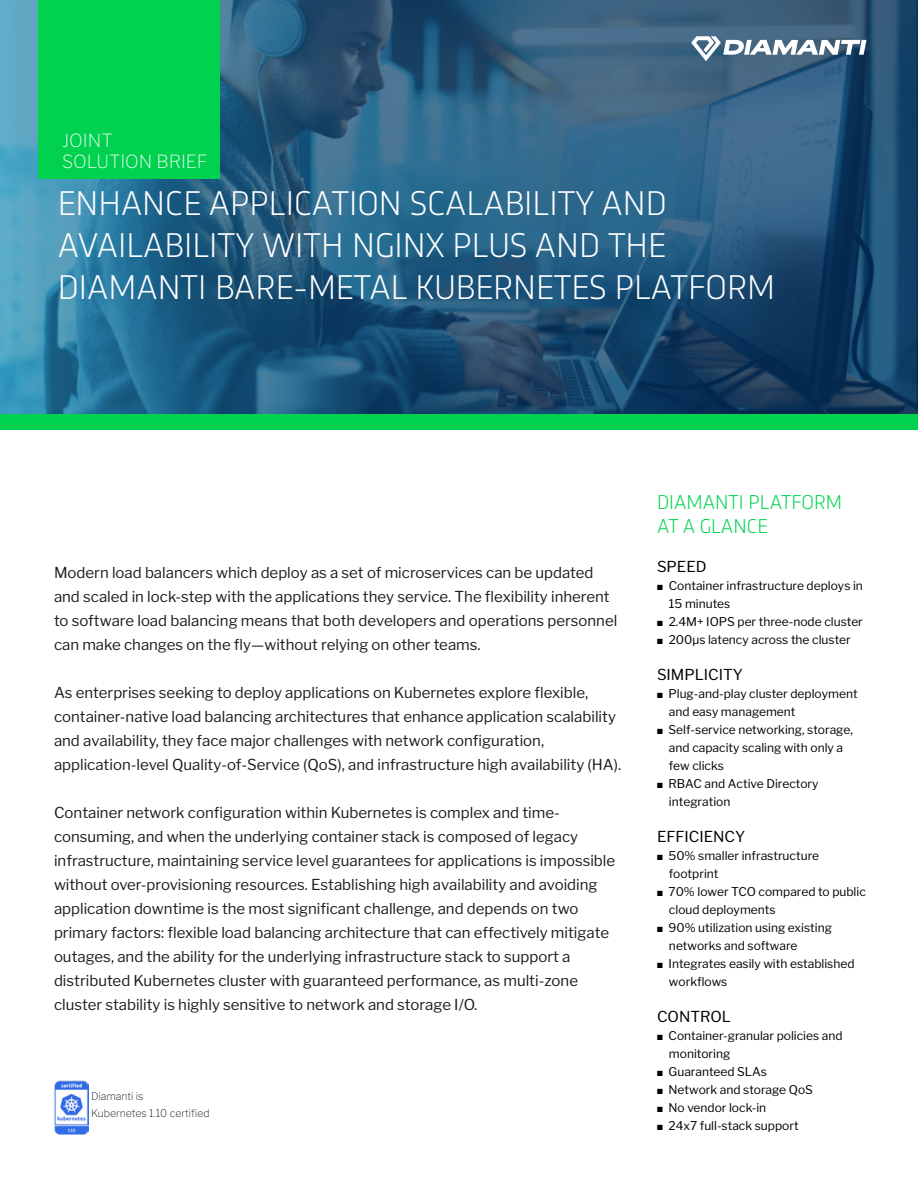
<style>
.page{position:relative;width:918px;height:1188px;background:#fff}
.page>*{position:absolute;margin:0;border:0;box-sizing:border-box;transform-origin:0 0}
.t1{font:300 36px/42px "Trasandina";color:#fff}
.t2{font:300 21px/24px "Trasandina";color:#00d250}
.t3{font:100 18px/21px "Libre Franklin";color:#fff}
.t4{font:15px/24px "Libre Franklin";color:#000101}
.t5{font:15px "Libre Franklin";color:#000}
.t6{font:12px/18px "Libre Franklin";color:#000101}
.t7{font:100 10.5px/16.5px "Libre Franklin";color:#000101}
</style>
<div class="page">
<svg style="left:0;top:0;width:918px;height:414px;background:#285d80"></svg>
<div style="left:38px;top:0;width:181px;height:178px;background:#00d250"></div>
<svg style="left:691px;top:36px;width:175px;height:25px"></svg>
<div style="left:0;top:414px;width:918px;height:15px;background:#00d250"></div>
<img style="left:55px;top:1080px;width:33px;height:54px">
<p class="t3" style="left:62px;top:130px;width:147px">JOINT<br>SOLUTION BRIEF</p>
<h1 class="t1" style="left:58px;top:180px;width:719px">ENHANCE APPLICATION SCALABILITY AND<br>AVAILABILITY WITH NGINX PLUS AND THE<br>DIAMANTI BARE-METAL KUBERNETES PLATFORM</h1>
<p class="t4" style="left:54px;top:560px;width:565px">Modern load balancers which deploy as a set of microservices can be updated and scaled in lock-step with the applications they service. The flexibility inherent to software load balancing means that both developers and operations personnel can make changes on the fly—without relying on other teams.</p>
<p class="t4" style="left:54px;top:680px;width:569px">As enterprises seeking to deploy applications on Kubernetes explore flexible, container-native load balancing architectures that enhance application scalability and availability, they face major challenges with network configuration, application-level Quality-of-Service (QoS), and infrastructure high availability (HA).</p>
<p class="t4" style="left:54px;top:800px;width:563px">Container network configuration within Kubernetes is complex and time&shy;consuming, and when the underlying container stack is composed of legacy infrastructure, maintaining service level guarantees for applications is impossible without over-provisioning resources. Establishing high availability and avoiding application downtime is the most significant challenge, and depends on two primary factors: flexible load balancing architecture that can effectively mitigate outages, and the ability for the underlying infrastructure stack to support a distributed Kubernetes cluster with guaranteed performance, as multi-zone cluster stability is highly sensitive to network and storage I/O.</p>
<p class="t7" style="left:91px;top:1088px;width:120px">Diamanti is<br>Kubernetes 1.10 certified</p>
<h2 class="t2" style="left:657px;top:489px;width:187px">DIAMANTI PLATFORM<br>AT A GLANCE</h2>
<p class="t4" style="left:657px;top:555px;width:51px">SPEED</p>
<p class="t6" style="left:669px;top:577px;width:195px;text-indent:-12px">■ Container infrastructure deploys in<br>15 minutes</p>
<p class="t6" style="left:657px;top:613px;width:207px">■ 2.4M+ IOPS per three-node cluster</p>
<p class="t6" style="left:657px;top:631px;width:195px">■ 200µs latency across the cluster</p>
<p class="t4" style="left:657px;top:663px;width:88px">SIMPLICITY</p>
<p class="t6" style="left:669px;top:685px;width:190px;text-indent:-12px">■ Plug-and-play cluster deployment and easy management</p>
<p class="t6" style="left:669px;top:721px;width:185px;text-indent:-12px">■ Self-service networking, storage, and capacity scaling with only a few clicks</p>
<p class="t6" style="left:669px;top:775px;width:151px;text-indent:-12px">■ RBAC and Active Directory integration</p>
<p class="t4" style="left:657px;top:825px;width:90px">EFFICIENCY</p>
<p class="t6" style="left:669px;top:847px;width:152px;text-indent:-12px">■ 50% smaller infrastructure footprint</p>
<p class="t6" style="left:669px;top:883px;width:198px;text-indent:-12px">■ 70% lower TCO compared to public cloud deployments</p>
<p class="t6" style="left:669px;top:919px;width:164px;text-indent:-12px">■ 90% utilization using existing networks and software</p>
<p class="t6" style="left:669px;top:955px;width:187px;text-indent:-12px">■ Integrates easily with established workflows</p>
<p class="t5" style="left:657px;top:1008px;width:76px">CONTROL</p>
<p class="t6" style="left:669px;top:1027px;width:175px;text-indent:-12px">■ Container-granular policies and monitoring</p>
<p class="t6" style="left:657px;top:1063px;width:112px">■ Guaranteed SLAs</p>
<p class="t6" style="left:657px;top:1081px;width:157px">■ Network and storage QoS</p>
<p class="t6" style="left:657px;top:1099px;width:111px">■ No vendor lock-in</p>
<p class="t6" style="left:657px;top:1117px;width:143px">■ 24x7 full-stack support</p>
</div>
